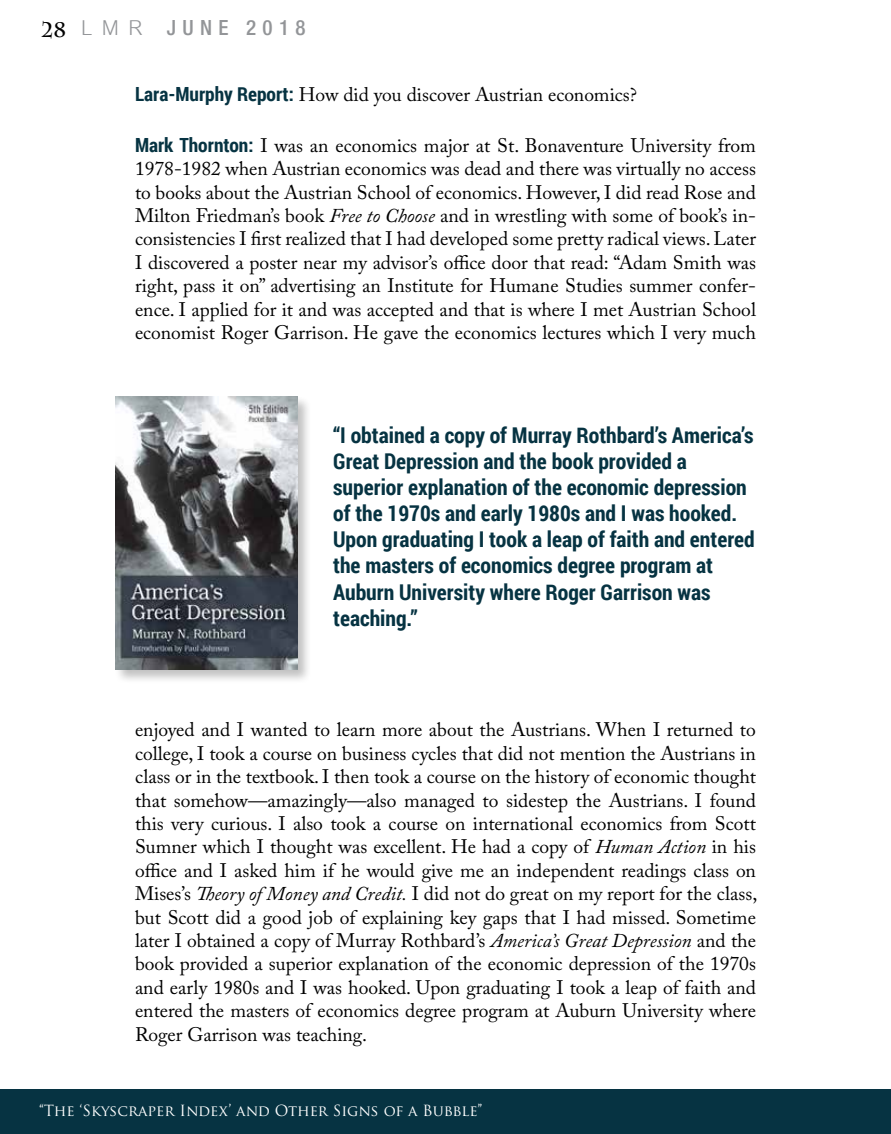
<style>
.page{position:relative;width:891px;height:1134px;background:#fff}
.page>*{position:absolute;margin:0;border:0;box-sizing:border-box;transform-origin:0 0}
.t1{font:700 21.75px/26.1px "Roboto Condensed";color:#063342}
.t2{font:500 condensed 21px "Helvetica Neue LT Std";letter-spacing:.3em;color:#939598}
.t3{font:19.5px/23.4px "Adobe Caslon Pro";color:#000;text-align:justify}
.t4{font:15px "Trajan Pro";color:#fff}
.s1{font-family:"Charlemagne Std";font-weight:700;font-stretch:normal;color:#000}
.s2{font-family:"Cordia New";font-weight:400;font-stretch:normal;font-size:31.5px}
.s3{font-family:"Roboto Condensed";font-weight:700;color:#063342}
.s4{font-style:italic}
</style>
<div class="page">
<div style="left:0;top:1089px;width:891px;height:45px;background:#063342"></div>
<div style="left:114px;top:395px;width:198px;height:289px;background:#000;opacity:.25"></div>
<img style="left:116px;top:397px;width:181px;height:272px">
<p class="t2" style="left:41px;top:15px;width:266px"><span class="s1">28</span> <span class="s2">LMR</span> JUNE 2018</p>
<p class="t3" style="left:135px;top:83px;width:504px"><span class="s3">Lara-Murphy Report:</span> How did you discover Austrian economics?</p>
<p class="t3" style="left:135px;top:133px;width:623px"><span class="s3">Mark Thornton:</span> I was an economics major at St. Bonaventure University from 1978-1982 when Austrian economics was dead and there was virtually no access to books about the Austrian School of economics. However, I did read Rose and Milton Friedman’s book <span class="s4">Free to Choose</span> and in wrestling with some of book’s in&shy;consistencies I first realized that I had developed some pretty radical views. Later I discovered a poster near my advisor’s office door that read: “Adam Smith was right, pass it on” advertising an Institute for Humane Studies summer confer&shy;ence. I applied for it and was accepted and that is where I met Austrian School economist Roger Garrison. He gave the economics lectures which I very much</p>
<p class="t1" style="left:333px;top:421px;width:423px">“I obtained a copy of Murray Rothbard’s America’s Great Depression and the book provided a superior explanation of the economic depression of the 1970s and early 1980s and I was hooked.<br>Upon graduating I took a leap of faith and entered the masters of economics degree program at Auburn University where Roger Garrison was teaching.”</p>
<p class="t3" style="left:135px;top:718px;width:624px">enjoyed and I wanted to learn more about the Austrians. When I returned to college, I took a course on business cycles that did not mention the Austrians in class or in the textbook. I then took a course on the history of economic thought that somehow—amazingly—also managed to sidestep the Austrians. I found this very curious. I also took a course on international economics from Scott Sumner which I thought was excellent. He had a copy of <span class="s4">Human Action</span> in his office and I asked him if he would give me an independent readings class on Mises’s <span class="s4">Theory of Money and Credit.</span> I did not do great on my report for the class, but Scott did a good job of explaining key gaps that I had missed. Sometime later I obtained a copy of Murray Rothbard’s <span class="s4">America’s Great Depression</span> and the book provided a superior explanation of the economic depression of the 1970s and early 1980s and I was hooked. Upon graduating I took a leap of faith and entered the masters of economics degree program at Auburn University where Roger Garrison was teaching.</p>
<p class="t4" style="left:39px;top:1101px;width:445px">“The ‘Skyscraper Index’ and Other Signs of a Bubble”</p>
</div>
